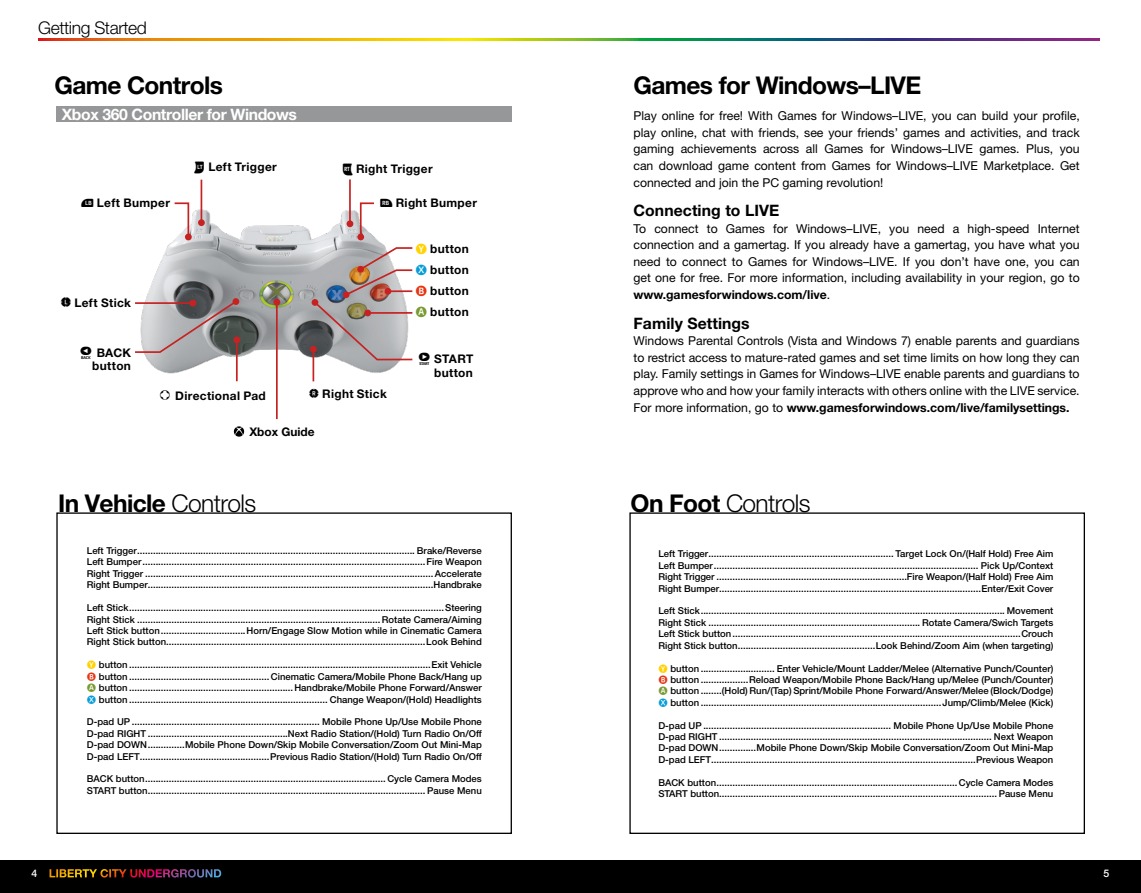
<style>
.page{position:relative;width:1141px;height:893px;background:#fff}
.page>*{position:absolute;margin:0;border:0;box-sizing:border-box;transform-origin:0 0}
.t1{font:700 24.5px "Helvetica Neue";letter-spacing:-.025em;color:#000}
.t2{font:300 24.5px "Helvetica Neue";letter-spacing:-.025em;color:#000}
.t3{font:300 17.5px "Helvetica Neue";letter-spacing:-.025em;color:#000}
.t4{font:700 15.75px "Helvetica Neue";letter-spacing:.005em;color:#000}
.t5{font:700 15.75px "Helvetica Neue";letter-spacing:-.025em;color:#fff}
.t6{font:12.25px/16.6px "Helvetica Neue";color:#000;text-align:justify}
.t7{font:700 11.9px/21.2px "Helvetica Neue";letter-spacing:.025em;color:#000;text-align:justify}
.t8{font:700 11.9px "Helvetica Neue";color:#000}
.t9{font:500 10.5px "Helvetica Neue";color:#fff}
.t10{font:500 9.45px/11.4px "Helvetica Neue";color:#000;text-align:justify}
.s1{font-weight:700}
.s2{font-weight:300}
</style>
<div class="page">
<div style="left:56px;top:512px;width:456px;height:322px;border:1px solid #000"></div>
<div style="left:629px;top:512px;width:456px;height:322px;border:1px solid #000"></div>
<div style="left:56px;top:106px;width:456px;height:16px;background:#969798"></div>
<svg style="left:234px;top:426px;width:10px;height:11px"></svg>
<div style="left:0;top:860px;width:1141px;height:33px;background:#000"></div>
<svg style="left:38px;top:39px;width:1062px;height:1px"></svg>
<img style="left:144px;top:191px;width:252px;height:191px">
<hr style="left:349px;top:179px;width:2px;height:45px;background:#c62222">
<hr style="left:201px;top:180px;width:1px;height:43px;background:#c62222">
<div style="left:198px;top:219px;width:7px;height:7px;background:#c62222;border-radius:50%"></div>
<div style="left:312px;top:299px;width:6px;height:7px;background:#c62222;border-radius:50%"></div>
<svg style="left:135px;top:299px;width:103px;height:55px;background:#a09d9e"></svg>
<div style="left:233px;top:298px;width:6px;height:7px;background:#c62222;border-radius:50%"></div>
<hr style="left:313px;top:349px;width:1px;height:32px;background:#c62222">
<div style="left:310px;top:346px;width:7px;height:7px;background:#c62222;border-radius:50%"></div>
<hr style="left:236px;top:340px;width:2px;height:41px;background:#c62222">
<div style="left:233px;top:336px;width:7px;height:7px;background:#c62222;border-radius:50%"></div>
<hr style="left:276px;top:302px;width:2px;height:117px;background:#c62222">
<div style="left:273px;top:299px;width:7px;height:7px;background:#c62222;border-radius:50%"></div>
<svg style="left:173px;top:202px;width:17px;height:37px"></svg>
<div style="left:185px;top:234px;width:7px;height:6px;background:#c62222;border-radius:50%"></div>
<hr style="left:135px;top:302px;width:58px;height:2px;background:#c62222">
<div style="left:189px;top:300px;width:7px;height:6px;background:#c62222;border-radius:50%"></div>
<svg style="left:58px;top:869px;width:164px;height:9px"></svg>
<svg style="left:313px;top:199px;width:100px;height:166px"></svg>
<h2 class="t3" style="left:38px;top:18px;width:110px">Getting Started</h2>
<h1 class="t1" style="left:54px;top:70px;width:170px">Game Controls</h1>
<h3 class="t5" style="left:62px;top:105px;width:237px">Xbox 360 Controller for Windows</h3>
<p class="t7" style="left:97px;top:191px;width:75px">Left Bumper</p>
<p class="t7" style="left:208px;top:156px;width:70px">Left Trigger</p>
<p class="t7" style="left:356px;top:158px;width:78px">Right Trigger</p>
<p class="t7" style="left:396px;top:192px;width:83px">Right Bumper</p>
<p class="t7" style="left:75px;top:292px;width:58px">Left Stick</p>
<p class="t7" style="left:92px;top:345px;width:40px;line-height:13.7px;text-align:center">BACK button</p>
<p class="t7" style="left:158px;top:385px;width:110px">● Directional Pad</p>
<p class="t7" style="left:322px;top:383px;width:66px">Right Stick</p>
<p class="t8" style="left:249px;top:424px;width:67px">Xbox Guide</p>
<p class="t7" style="left:430px;top:237px;width:40px">button button button button</p>
<p class="t7" style="left:434px;top:352px;width:41px;line-height:13.7px">START button</p>
<h1 class="t1" style="left:633px;top:70px;width:289px">Games for Windows–LIVE</h1>
<p class="t6" style="left:633px;top:107px;width:448px">Play online for free! With Games for Windows–LIVE, you can build your profile, play online, chat with friends, see your friends’ games and activities, and track gaming achievements across all Games for Windows–LIVE games. Plus, you can download game content from Games for Windows–LIVE Marketplace. Get connected and join the PC gaming revolution!</p>
<h3 class="t4" style="left:633px;top:201px;width:148px">Connecting to LIVE</h3>
<p class="t6" style="left:633px;top:220px;width:448px">To connect to Games for Windows–LIVE, you need a high-speed Internet connection and a gamertag. If you already have a gamertag, you have what you need to connect to Games for Windows–LIVE. If you don’t have one, you can get one for free. For more information, including availability in your region, go to <span class="s1">www.gamesforwindows.com/live</span>.</p>
<h3 class="t4" style="left:633px;top:313px;width:118px">Family Settings</h3>
<p class="t6" style="left:633px;top:332px;width:448px">Windows Parental Controls (Vista and Windows 7) enable parents and guardians to restrict access to mature-rated games and set time limits on how long they can play. Family settings in Games for Windows–LIVE enable parents and guardians to approve who and how your family interacts with others online with the LIVE service.<br>For more information, go to <span class="s1">www.gamesforwindows.com/live/familysettings.</span></p>
<h1 class="t1" style="left:58px;top:489px;width:200px">In Vehicle <span class="s2">Controls</span></h1>
<h1 class="t2" style="left:631px;top:489px;width:182px"><span class="s1">On Foot</span> Controls</h1>
<p class="t10" style="left:658px;top:548px;width:396px">Left Trigger...................................................................... Target Lock On/(Half Hold) Free Aim Left Bumper.................................................................................................... Pick Up/Context Right Trigger ........................................................................Fire Weapon/(Half Hold) Free Aim Right Bumper...................................................................................................Enter/Exit Cover</p>
<p class="t10" style="left:658px;top:605px;width:396px">Left Stick................................................................................................................... Movement Right Stick ................................................................................ Rotate Camera/Swich Targets Left Stick button.............................................................................................................Crouch Right Stick button....................................................Look Behind/Zoom Aim (when targeting)</p>
<p class="t10" style="left:670px;top:662px;width:384px">button ............................ Enter Vehicle/Mount Ladder/Melee (Alternative Punch/Counter) button ..................Reload Weapon/Mobile Phone Back/Hang up/Melee (Punch/Counter) button ........(Hold) Run/(Tap) Sprint/Mobile Phone Forward/Answer/Melee (Block/Dodge) button ...........................................................................................Jump/Climb/Melee (Kick)</p>
<p class="t10" style="left:658px;top:719px;width:396px">D-pad UP ....................................................................... Mobile Phone Up/Use Mobile Phone D-pad RIGHT ....................................................................................................... Next Weapon D-pad DOWN..............Mobile Phone Down/Skip Mobile Conversation/Zoom Out Mini-Map D-pad LEFT....................................................................................................Previous Weapon</p>
<p class="t10" style="left:658px;top:777px;width:396px">BACK button........................................................................................... Cycle Camera Modes<br>START button......................................................................................................... Pause Menu</p>
<p class="t10" style="left:87px;top:545px;width:396px">Left Trigger......................................................................................................... Brake/Reverse Left Bumper...........................................................................................................Fire Weapon Right Trigger .............................................................................................................Accelerate Right Bumper............................................................................................................Handbrake</p>
<p class="t10" style="left:87px;top:602px;width:396px">Left Stick.......................................................................................................................Steering Right Stick ............................................................................................Rotate Camera/Aiming Left Stick button................................Horn/Engage Slow Motion while in Cinematic Camera Right Stick button..................................................................................................Look Behind</p>
<p class="t10" style="left:99px;top:659px;width:384px">button ..................................................................................................................Exit Vehicle button ..................................................... Cinematic Camera/Mobile Phone Back/Hang up button ..............................................................Handbrake/Mobile Phone Forward/Answer button ........................................................................... Change Weapon/(Hold) Headlights</p>
<p class="t10" style="left:87px;top:716px;width:396px">D-pad UP ....................................................................... Mobile Phone Up/Use Mobile Phone D-pad RIGHT .....................................................Next Radio Station/(Hold) Turn Radio On/Off D-pad DOWN..............Mobile Phone Down/Skip Mobile Conversation/Zoom Out Mini-Map D-pad LEFT.................................................Previous Radio Station/(Hold) Turn Radio On/Off</p>
<p class="t10" style="left:87px;top:773px;width:396px">BACK button........................................................................................... Cycle Camera Modes<br>START button......................................................................................................... Pause Menu</p>
<p class="t9" style="left:31px;top:867px;width:7px">4</p>
<p class="t9" style="left:1104px;top:867px;width:7px">5</p>
</div>
